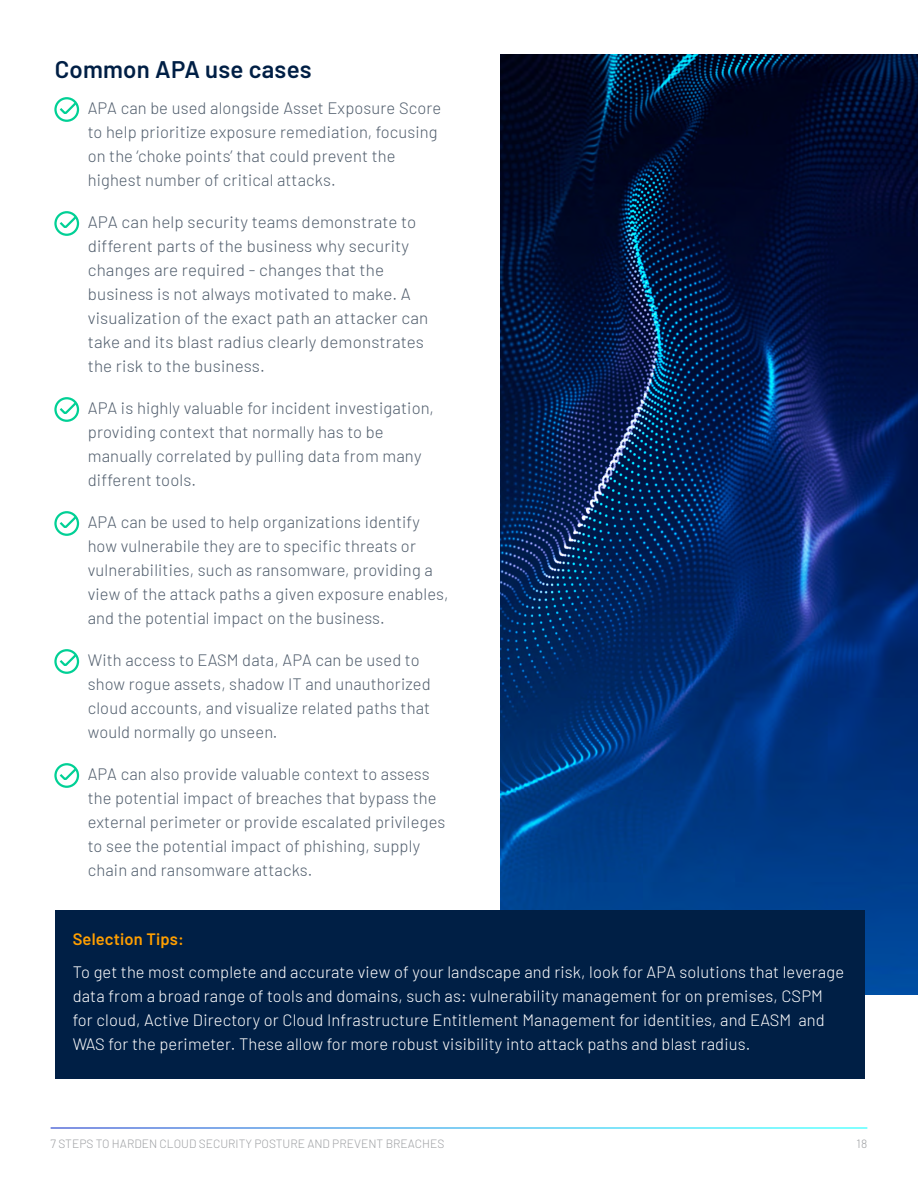
<style>
.page{position:relative;width:918px;height:1188px;background:#fff}
.page>*{position:absolute;margin:0;border:0;box-sizing:border-box;transform-origin:0 0}
.t1{font:600 24px "Barlow";letter-spacing:.01em;color:#001f45}
.t2{font:300 16.5px/24px "Barlow";letter-spacing:.01em;color:#515e6d}
.t3{font:300 16.5px/24px "Barlow";letter-spacing:.01em;color:#fff}
.t4{font:600 16.5px "Barlow";letter-spacing:.01em;color:#ff9f00}
.t5{font:300 12px "Barlow";color:#9d9fa2}
</style>
<div class="page">
<img style="left:500px;top:54px;width:418px;height:941px">
<div style="left:55px;top:910px;width:810px;height:169px;background:#001f45"></div>
<svg style="left:56px;top:98px;width:22px;height:23px"></svg>
<div style="left:54px;top:97px;width:25px;height:25px;border:2px solid #00d095;border-radius:50%"></div>
<svg style="left:57px;top:100px;width:22px;height:16px"></svg>
<svg style="left:56px;top:212px;width:22px;height:23px"></svg>
<div style="left:54px;top:211px;width:25px;height:25px;border:2px solid #00d095;border-radius:50%"></div>
<svg style="left:57px;top:214px;width:22px;height:16px"></svg>
<svg style="left:56px;top:398px;width:22px;height:23px"></svg>
<div style="left:54px;top:397px;width:25px;height:25px;border:2px solid #00d095;border-radius:50%"></div>
<svg style="left:57px;top:400px;width:22px;height:16px"></svg>
<svg style="left:56px;top:512px;width:22px;height:23px"></svg>
<div style="left:54px;top:511px;width:25px;height:25px;border:2px solid #00d095;border-radius:50%"></div>
<svg style="left:57px;top:514px;width:22px;height:16px"></svg>
<svg style="left:56px;top:650px;width:22px;height:23px"></svg>
<div style="left:54px;top:649px;width:25px;height:25px;border:2px solid #00d095;border-radius:50%"></div>
<svg style="left:57px;top:652px;width:22px;height:16px"></svg>
<svg style="left:56px;top:764px;width:22px;height:23px"></svg>
<div style="left:54px;top:763px;width:25px;height:25px;border:2px solid #00d095;border-radius:50%"></div>
<svg style="left:57px;top:766px;width:22px;height:16px"></svg>
<h1 class="t1" style="left:55px;top:52px;width:258px">Common APA use cases</h1>
<p class="t2" style="left:88px;top:95px;width:355px;text-indent:-23px">• APA can be used alongside Asset Exposure Score to help prioritize exposure remediation, focusing on the ‘choke points’ that could prevent the highest number of critical attacks.</p>
<p class="t2" style="left:88px;top:209px;width:342px;text-indent:-23px">• APA can help security teams demonstrate to different parts of the business why security changes are required - changes that the business is not always motivated to make. A visualization of the exact path an attacker can take and its blast radius clearly demonstrates the risk to the business.</p>
<p class="t2" style="left:88px;top:395px;width:348px;text-indent:-22px">• APA is highly valuable for incident investigation, providing context that normally has to be manually correlated by pulling data from many different tools.</p>
<p class="t2" style="left:88px;top:509px;width:362px;text-indent:-23px">• APA can be used to help organizations identify how vulnerabile they are to specific threats or vulnerabilities, such as ransomware, providing a view of the attack paths a given exposure enables, and the potential impact on the business.</p>
<p class="t2" style="left:88px;top:647px;width:344px;text-indent:-23px">• With access to EASM data, APA can be used to show rogue assets, shadow IT and unauthorized cloud accounts, and visualize related paths that would normally go unseen.</p>
<p class="t2" style="left:88px;top:761px;width:359px;text-indent:-23px">• APA can also provide valuable context to assess the potential impact of breaches that bypass the external perimeter or provide escalated privileges to see the potential impact of phishing, supply chain and ransomware attacks.</p>
<p class="t4" style="left:73px;top:927px;width:113px">Selection Tips:</p>
<p class="t3" style="left:73px;top:959px;width:773px">To get the most complete and accurate view of your landscape and risk, look for APA solutions that leverage data from a broad range of tools and domains, such as: vulnerability management for on premises, CSPM for cloud, Active Directory or Cloud Infrastructure Entitlement Management for identities, and EASM and WAS for the perimeter. These allow for more robust visibility into attack paths and blast radius.</p>
<p class="t5" style="left:51px;top:1135px;width:395px">7 STEPS TO HARDEN CLOUD SECURITY POSTURE AND PREVENT BREACHES</p>
<p class="t5" style="left:856px;top:1135px;width:12px">18</p>
</div>
